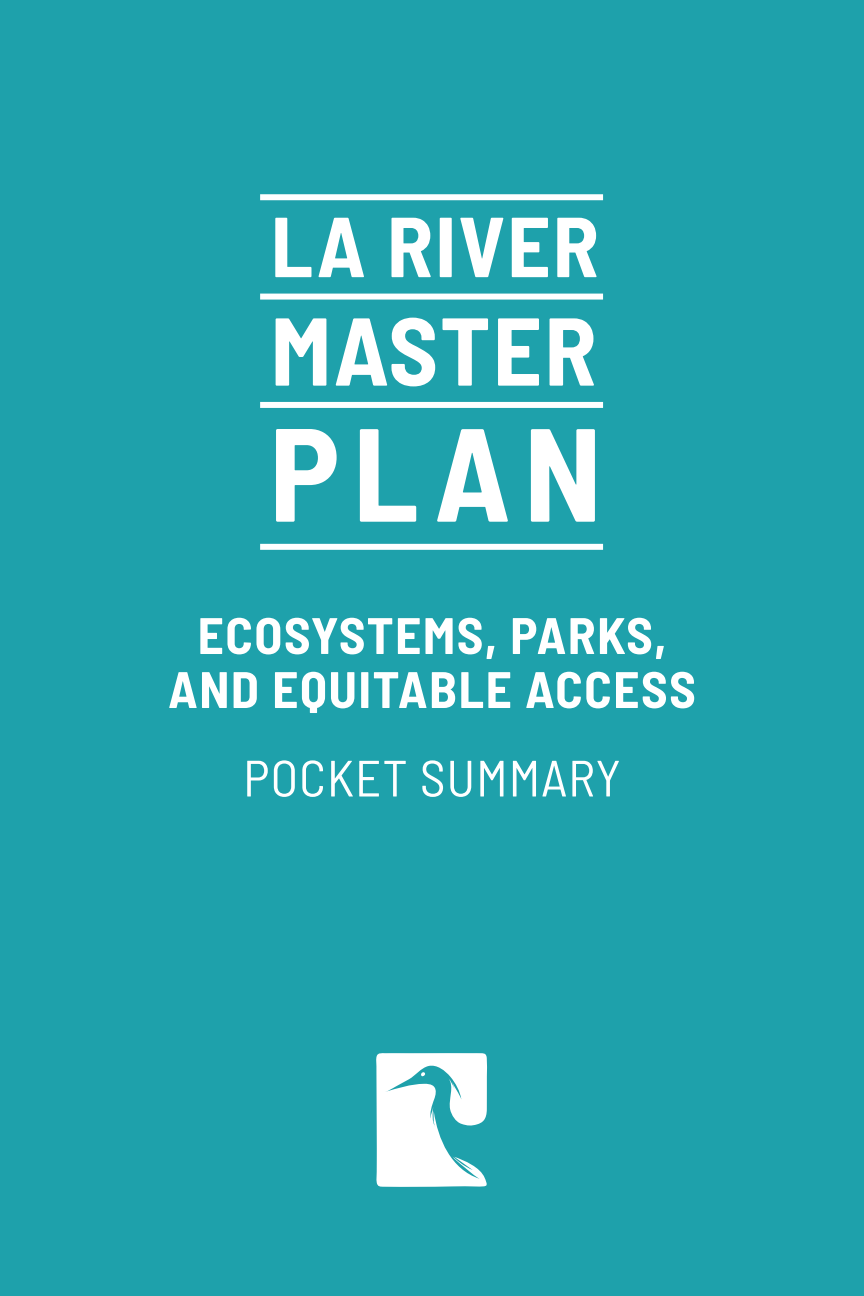
<style>
.page{position:relative;width:864px;height:1296px;background:#1ea1ab}
.page>*{position:absolute;margin:0;border:0;box-sizing:border-box;transform-origin:0 0}
.t1{font:700 semi-condensed 132.3px "Barlow";color:#fff}
.t2{font:700 semi-condensed 96px "Barlow";letter-spacing:.025em;color:#fff}
.t3{font:700 semi-condensed 84.9px "Barlow";letter-spacing:.025em;color:#fff}
.Image_Diagram_Title{font:700 semi-condensed 51.3px/54px "Barlow";letter-spacing:.03em;color:#fff;text-align:center}
.Image_Diagram_Title-2{font:semi-condensed 51px "Barlow";letter-spacing:.02em;color:#fff}
</style>
<div class="page">
<svg style="left:376px;top:1053px;width:111px;height:134px"></svg>
<div style="left:260px;top:294px;width:343px;height:6px;background:#fff"></div>
<div style="left:260px;top:402px;width:343px;height:6px;background:#fff"></div>
<div style="left:260px;top:544px;width:343px;height:6px;background:#fff"></div>
<div style="left:260px;top:194px;width:343px;height:6px;background:#fff"></div>
<p class="t3" style="left:271px;top:185px;width:330px">LA RIVER</p>
<p class="t2" style="left:271px;top:281px;width:327px">MASTER</p>
<p class="t1" style="left:269px;top:378px;width:334px">PLAN</p>
<p class="Image_Diagram_Title" style="left:168px;top:605px;width:529px">ECOSYSTEMS, PARKS,<br>AND EQUITABLE ACCESS</p>
<p class="Image_Diagram_Title-2" style="left:243px;top:741px;width:379px">POCKET SUMMARY</p>
</div>
